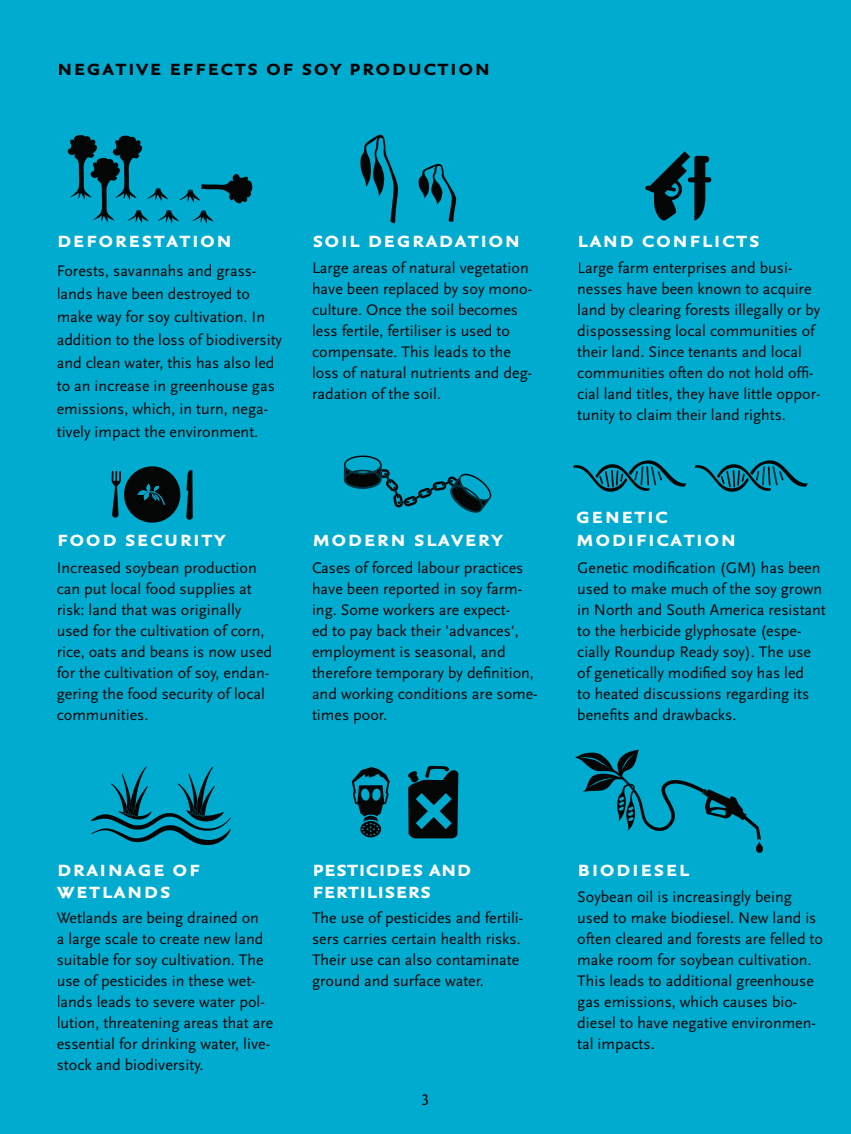
<style>
.page{position:relative;width:851px;height:1134px;background:#fff}
.page>*{position:absolute;margin:0;border:0;box-sizing:border-box;transform-origin:0 0}
.t1{font:28px/23px "Seria Sans Bold Caps";letter-spacing:.03em;color:#fff}
.t2{font:28px "Seria Sans Bold Caps";letter-spacing:.03em;color:#040606}
.t3{font:28px "Seria Sans Bold Caps";letter-spacing:-.01em;color:#fff}
.t4{font:16px/21px "Scala Sans";color:#040606}
.t5{font:16px "Scala Sans LF";color:#040606}
</style>
<div class="page">
<div style="left:0;top:0;width:850px;height:1134px;background:#00abd0"></div>
<svg style="left:360px;top:135px;width:38px;height:88px"></svg>
<svg style="left:418px;top:164px;width:38px;height:58px"></svg>
<svg style="left:344px;top:455px;width:147px;height:58px"></svg>
<svg style="left:67px;top:135px;width:186px;height:89px"></svg>
<svg style="left:351px;top:767px;width:38px;height:70px"></svg>
<svg style="left:408px;top:766px;width:50px;height:72px"></svg>
<svg style="left:186px;top:470px;width:7px;height:50px"></svg>
<svg style="left:111px;top:466px;width:69px;height:57px"></svg>
<svg style="left:91px;top:766px;width:140px;height:79px"></svg>
<svg style="left:645px;top:151px;width:66px;height:69px"></svg>
<svg style="left:573px;top:460px;width:113px;height:32px"></svg>
<svg style="left:694px;top:460px;width:113px;height:32px"></svg>
<svg style="left:755px;top:841px;width:7px;height:12px"></svg>
<svg style="left:575px;top:750px;width:186px;height:90px"></svg>
<h1 class="t2" style="left:57px;top:53px;width:435px">negative effects of soy production</h1>
<h1 class="t1" style="left:57px;top:228px;width:177px">deforestation</h1>
<h1 class="t1" style="left:312px;top:228px;width:210px">soil degradation</h1>
<h1 class="t1" style="left:577px;top:228px;width:184px">land conflicts</h1>
<p class="t4" style="left:57px;top:260px;width:227px;line-height:23px">Forests, savannahs and grass&shy;lands have been destroyed to make way for soy cultivation. In addition to the loss of biodiversity and clean water, this has also led to an increase in greenhouse gas emissions, which, in turn, nega&shy;tively impact the environment.</p>
<p class="t4" style="left:312px;top:257px;width:222px">Large areas of natural vegetation have been replaced by soy mono&shy;culture. Once the soil becomes less fertile, fertiliser is used to compensate. This leads to the loss of natural nutrients and deg&shy;radation of the soil.</p>
<p class="t4" style="left:577px;top:257px;width:245px">Large farm enterprises and busi&shy;nesses have been known to acquire land by clearing forests illegally or by dispossessing local communities of their land. Since tenants and local communities often do not hold offi&shy;cial land titles, they have little oppor&shy;tunity to claim their land rights.</p>
<h1 class="t1" style="left:57px;top:527px;width:170px">food security</h1>
<h1 class="t1" style="left:312px;top:527px;width:193px">modern slavery</h1>
<h1 class="t1" style="left:575px;top:504px;width:162px">genetic modification</h1>
<p class="t4" style="left:57px;top:558px;width:217px">Increased soybean production can put local food supplies at risk: land that was originally used for the cultivation of corn, rice, oats and beans is now used for the cultivation of soy, endan&shy;gering the food security of local communities.</p>
<p class="t4" style="left:312px;top:558px;width:227px">Cases of forced labour practices have been reported in soy farm&shy;ing. Some workers are expect-<br>ed to pay back their 'advances', employment is seasonal, and therefore temporary by definition, and working conditions are some&shy;times poor.</p>
<p class="t4" style="left:577px;top:558px;width:250px">Genetic modification (GM) has been used to make much of the soy grown in North and South America resistant to the herbicide glyphosate (espe&shy;cially Roundup Ready soy). The use of genetically modified soy has led<br>to heated discussions regarding its be nefits and drawbacks.</p>
<h1 class="t1" style="left:57px;top:857px;width:145px;line-height:22px">drainage of wetlands</h1>
<h1 class="t3" style="left:312px;top:854px;width:161px">pesticides and</h1>
<h1 class="t1" style="left:577px;top:857px;width:114px">biodiesel</h1>
<h1 class="t3" style="left:312px;top:876px;width:121px">fertilisers</h1>
<p class="t4" style="left:577px;top:887px;width:247px">Soybean oil is increasingly being used to make biodiesel. New land is often cleared and forests are felled to make room for soybean cultivation.<br>This leads to additional greenhouse gas emissions, which causes bio&shy;diesel to have negative environmen&shy;tal impacts.</p>
<p class="t4" style="left:312px;top:908px;width:213px">The use of pesticides and fertili&shy;sers carries certain health risks.<br>Their use can also contaminate ground and surface water.</p>
<p class="t4" style="left:57px;top:908px;width:218px">Wetlands are being drained on<br>a large scale to create new land suitable for soy cultivation. The use of pesticides in these wet&shy;lands leads to severe water pol&shy;lution, threatening areas that are essential for drinking water, live&shy;stock and biodiversity.</p>
<p class="t5" style="left:421px;top:1091px;width:9px">3</p>
</div>
